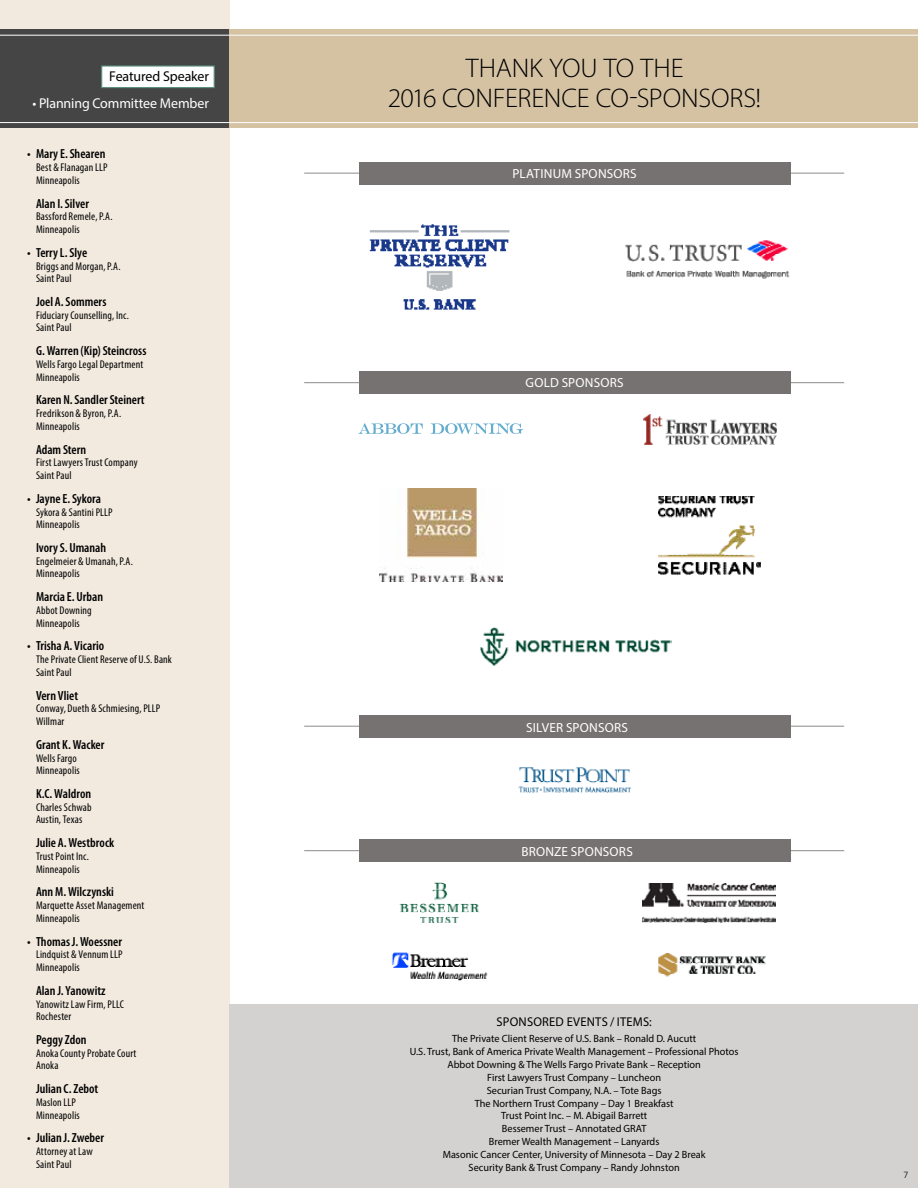
<style>
.page{position:relative;width:918px;height:1188px;background:#fff}
.page>*{position:absolute;margin:0;border:0;box-sizing:border-box;transform-origin:0 0}
.t1{font:300 27px "Myriad Pro";letter-spacing:-.005em;color:#000}
.t2{font:14.25px "Myriad Pro";letter-spacing:-.01em;color:#fff}
.t3{font:14.25px "Myriad Pro";letter-spacing:-.01em;color:#000}
.t4{font:600 condensed 13.2px "Myriad Pro";color:#000}
.t5{font:13.2px "Myriad Pro";letter-spacing:.015em;color:#fff}
.t6{font:12.75px "Myriad Pro";letter-spacing:.02em;color:#000}
.t7{font:condensed 11.25px/12.8px "Myriad Pro";letter-spacing:.015em;color:#000}
.t8{font:10.5px/12.9px "Myriad Pro";color:#000;text-align:center}
.t9{font:9px "Humanist 777 BT Light B";color:#000}
</style>
<div class="page">
<hr style="left:304px;top:850px;width:540px;height:1px;background:#8f8a8a">
<hr style="left:304px;top:726px;width:540px;height:1px;background:#8f8a8a">
<hr style="left:304px;top:382px;width:540px;height:1px;background:#8f8a8a">
<hr style="left:304px;top:173px;width:540px;height:1px;background:#8f8a8a">
<div style="left:0;top:0;width:230px;height:1188px;background:#f2eadf"></div>
<div style="left:230px;top:1004px;width:688px;height:184px;background:#d4d1d1"></div>
<div style="left:0;top:29px;width:230px;height:99px;background:#454545"></div>
<div style="left:230px;top:29px;width:688px;height:99px;background:#d5c2a3"></div>
<hr style="left:0;top:35px;width:230px;height:1px;background:#fff">
<hr style="left:0;top:122px;width:230px;height:1px;background:#fff">
<hr style="left:230px;top:35px;width:688px;height:1px;background:#fff">
<hr style="left:230px;top:122px;width:688px;height:1px;background:#fff">
<img style="left:369px;top:224px;width:141px;height:86px">
<img style="left:625px;top:240px;width:165px;height:39px">
<div style="left:359px;top:162px;width:432px;height:22px;background:#767271"></div>
<div style="left:359px;top:371px;width:432px;height:22px;background:#767271"></div>
<img style="left:659px;top:496px;width:102px;height:79px">
<img style="left:380px;top:489px;width:122px;height:93px">
<img style="left:643px;top:415px;width:133px;height:30px">
<svg style="left:431px;top:423px;width:92px;height:11px"></svg>
<svg style="left:358px;top:423px;width:65px;height:11px"></svg>
<img style="left:480px;top:627px;width:191px;height:39px">
<div style="left:359px;top:715px;width:432px;height:22px;background:#767271"></div>
<img style="left:518px;top:767px;width:113px;height:25px">
<img style="left:658px;top:952px;width:108px;height:25px">
<img style="left:392px;top:952px;width:96px;height:29px">
<div style="left:359px;top:840px;width:432px;height:22px;background:#767271"></div>
<img style="left:643px;top:884px;width:133px;height:39px">
<img style="left:399px;top:882px;width:80px;height:41px">
<div style="left:101px;top:65px;width:114px;height:23px;background:#fff;border:1px solid #5a8e7c"></div>
<p class="t3" style="left:109px;top:68px;width:101px">Featured Speaker</p>
<h1 class="t1" style="left:466px;top:51px;width:219px">THANK YOU TO THE</h1>
<p class="t2" style="left:33px;top:95px;width:178px">• Planning Committee Member</p>
<h1 class="t1" style="left:388px;top:81px;width:375px">2016 CONFERENCE CO-SPONSORS!</h1>
<p class="t4" style="left:27px;top:146px;width:80px">• Mary E. Shearen</p>
<p class="t7" style="left:36px;top:161px;width:73px">Best &amp; Flanagan LLP<br>Minneapolis</p>
<p class="t4" style="left:36px;top:195px;width:55px">Alan I. Silver</p>
<p class="t7" style="left:36px;top:210px;width:78px">Bassford Remele, P.A.<br>Minneapolis</p>
<p class="t4" style="left:27px;top:244px;width:62px">• Terry L. Slye</p>
<p class="t7" style="left:36px;top:259px;width:86px">Briggs and Morgan, P.A.<br>Saint Paul</p>
<p class="t4" style="left:36px;top:293px;width:72px">Joel A. Sommers</p>
<p class="t7" style="left:36px;top:309px;width:94px">Fiduciary Counselling, Inc.<br>Saint Paul</p>
<p class="t4" style="left:36px;top:343px;width:112px">G. Warren (Kip) Steincross</p>
<p class="t7" style="left:36px;top:358px;width:109px">Wells Fargo Legal Department<br>Minneapolis</p>
<p class="t4" style="left:36px;top:392px;width:110px">Karen N. Sandler Steinert</p>
<p class="t7" style="left:36px;top:407px;width:87px">Fredrikson &amp; Byron, P.A.<br>Minneapolis</p>
<p class="t4" style="left:36px;top:441px;width:52px">Adam Stern</p>
<p class="t7" style="left:36px;top:456px;width:103px">First Lawyers Trust Company<br>Saint Paul</p>
<p class="t4" style="left:27px;top:490px;width:76px">• Jayne E. Sykora</p>
<p class="t7" style="left:36px;top:505px;width:78px">Sykora &amp; Santini PLLP<br>Minneapolis</p>
<p class="t4" style="left:36px;top:539px;width:72px">Ivory S. Umanah</p>
<p class="t7" style="left:36px;top:555px;width:98px">Engelmeier &amp; Umanah, P.A.<br>Minneapolis</p>
<p class="t4" style="left:36px;top:589px;width:69px">Marcia E. Urban</p>
<p class="t7" style="left:36px;top:604px;width:57px">Abbot Downing<br>Minneapolis</p>
<p class="t4" style="left:27px;top:638px;width:79px">• Trisha A. Vicario</p>
<p class="t7" style="left:36px;top:653px;width:137px">The Private Client Reserve of U.S. Bank<br>Saint Paul</p>
<p class="t4" style="left:36px;top:687px;width:44px">Vern Vliet</p>
<p class="t7" style="left:36px;top:702px;width:126px">Conway, Dueth &amp; Schmiesing, PLLP<br>Willmar</p>
<p class="t4" style="left:36px;top:736px;width:70px">Grant K. Wacker</p>
<p class="t7" style="left:36px;top:751px;width:45px">Wells Fargo<br>Minneapolis</p>
<p class="t4" style="left:36px;top:785px;width:57px">K.C. Waldron</p>
<p class="t7" style="left:36px;top:801px;width:57px">Charles Schwab<br>Austin, Texas</p>
<p class="t4" style="left:36px;top:835px;width:80px">Julie A. Westbrock</p>
<p class="t7" style="left:36px;top:850px;width:54px">Trust Point Inc.<br>Minneapolis</p>
<p class="t4" style="left:36px;top:884px;width:80px">Ann M. Wilczynski</p>
<p class="t7" style="left:36px;top:899px;width:110px">Marquette Asset Management<br>Minneapolis</p>
<p class="t4" style="left:27px;top:933px;width:96px">• Thomas J. Woessner</p>
<p class="t7" style="left:36px;top:948px;width:88px">Lindquist &amp; Vennum LLP<br>Minneapolis</p>
<p class="t4" style="left:36px;top:982px;width:71px">Alan J. Yanowitz</p>
<p class="t7" style="left:36px;top:997px;width:90px">Yanowitz Law Firm, PLLC<br>Rochester</p>
<p class="t4" style="left:36px;top:1031px;width:52px">Peggy Zdon</p>
<p class="t7" style="left:36px;top:1047px;width:102px">Anoka County Probate Court<br>Anoka</p>
<p class="t4" style="left:36px;top:1081px;width:64px">Julian C. Zebot</p>
<p class="t7" style="left:36px;top:1096px;width:45px">Maslon LLP<br>Minneapolis</p>
<p class="t4" style="left:27px;top:1130px;width:79px">• Julian J. Zweber</p>
<p class="t7" style="left:36px;top:1145px;width:58px">Attorney at Law<br>Saint Paul</p>
<p class="t5" style="left:512px;top:165px;width:126px">PLATINUM SPONSORS</p>
<p class="t5" style="left:526px;top:375px;width:100px">GOLD SPONSORS</p>
<p class="t5" style="left:526px;top:719px;width:103px">SILVER SPONSORS</p>
<p class="t5" style="left:521px;top:844px;width:113px">BRONZE SPONSORS</p>
<p class="t6" style="left:497px;top:1013px;width:157px">SPONSORED EVENTS / ITEMS:</p>
<p class="t8" style="left:410px;top:1032px;width:330px">The Private Client Reserve of U.S. Bank – Ronald D. Aucutt<br>U.S. Trust, Bank of America Private Wealth Management – Professional Photos Abbot Downing &amp; The Wells Fargo Private Bank – Reception<br>First Lawyers Trust Company – Luncheon<br>Securian Trust Company, N.A. – Tote Bags<br>The Northern Trust Company – Day 1 Breakfast<br>Trust Point Inc. – M. Abigail Barrett<br>Bessemer Trust – Annotated GRAT<br>Bremer Wealth Management – Lanyards<br>Masonic Cancer Center, University of Minnesota – Day 2 Break<br>Security Bank &amp; Trust Company – Randy Johnston</p>
<p class="t9" style="left:903px;top:1169px;width:7px">7</p>
</div>
